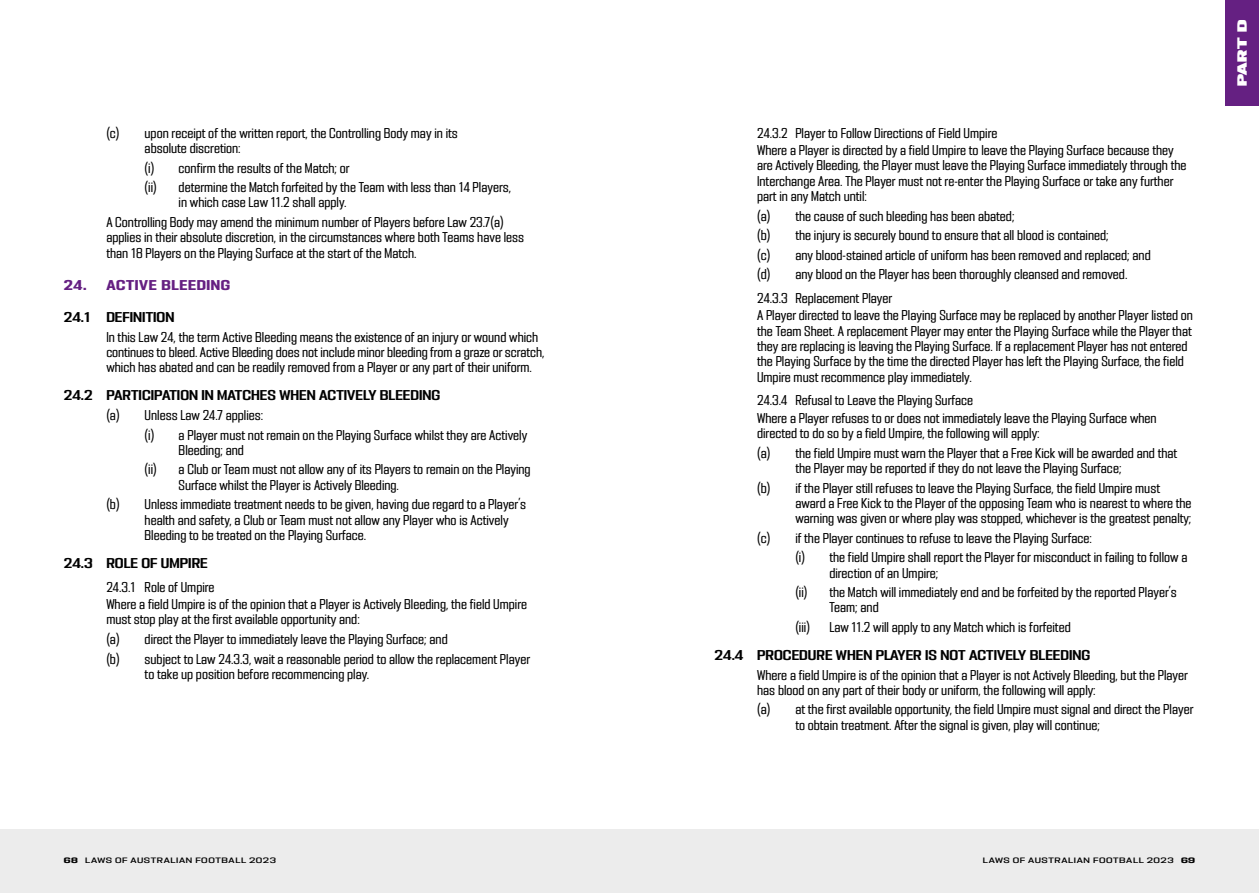
<style>
.page{position:relative;width:1259px;height:893px;background:#fff}
.page>*{position:absolute;margin:0;border:0;box-sizing:border-box;transform-origin:0 0}
.t1{font:12.75px/19.5px "PODIUM Sharp 4.7";color:#000}
.t2{font:12.75px "PODIUM Sharp 5.9";color:#000}
.t3{font:12.75px "PODIUM Sharp 5.10";letter-spacing:.05em;color:#652082}
.t4{font:12px "PODIUM Sharp 7.12";color:#fff}
.t5{font:7.05px "PODIUM Sharp 7.8";letter-spacing:.085em;color:#000}
.s1{font-family:"PODIUM Sharp 7.10"}
</style>
<div class="page">
<div style="left:0;top:829px;width:1259px;height:64px;background:#ececec"></div>
<div style="left:1225px;top:0;width:34px;height:106px;background:#652082"></div>
<p class="t1" style="left:145px;top:125px;width:315px;line-height:15.3px;text-indent:-38px">(c) upon receipt of the written report, the Controlling Body may in its absolute discretion:</p>
<p class="t1" style="left:145px;top:158px;width:368px">(i) confirm the results of the Match; or<br>(ii) determine the Match forfeited by the Team with less than 14 Players,</p>
<p class="t1" style="left:106px;top:193px;width:399px;text-indent:72px">in which case Law 11.2 shall apply.<br>A Controlling Body may amend the minimum number of Players before Law 23.7(a)</p>
<p class="t1" style="left:106px;top:230px;width:419px;line-height:15.3px">applies in their absolute discretion, in the circumstances where both Teams have less than 18 Players on the Playing Surface at the start of the Match.</p>
<p class="t3" style="left:64px;top:277px;width:168px">24. ACTIVE BLEEDING</p>
<p class="t2" style="left:64px;top:309px;width:112px">24.1 DEFINITION</p>
<p class="t1" style="left:106px;top:329px;width:439px;line-height:15.3px">In this Law 24, the term Active Bleeding means the existence of an injury or wound which continues to bleed. Active Bleeding does not include minor bleeding from a graze or scratch, which has abated and can be readily removed from a Player or any part of their uniform.</p>
<p class="t2" style="left:64px;top:387px;width:378px">24.2 PARTICIPATION IN MATCHES WHEN ACTIVELY BLEEDING</p>
<p class="t1" style="left:145px;top:405px;width:384px;text-indent:-38px">(a) Unless Law 24.7 applies:<br>(i) a Player must not remain on the Playing Surface whilst they are Actively</p>
<p class="t1" style="left:145px;top:440px;width:387px;text-indent:34px">Bleeding; and<br>(ii) a Club or Team must not allow any of its Players to remain on the Playing</p>
<p class="t1" style="left:106px;top:475px;width:421px;text-indent:72px">Surface whilst the Player is Actively Bleeding.<br>(b) Unless immediate treatment needs to be given, having due regard to a Player’s</p>
<p class="t1" style="left:145px;top:512px;width:365px;line-height:15.3px">health and safety, a Club or Team must not allow any Player who is Actively<br>Bleeding to be treated on the Playing Surface.</p>
<p class="t2" style="left:64px;top:555px;width:145px">24.3 ROLE OF UMPIRE</p>
<p class="t1" style="left:106px;top:578px;width:422px;line-height:17.4px">24.3.1 Role of Umpire<br>Where a field Umpire is of the opinion that a Player is Actively Bleeding, the field Umpire</p>
<p class="t1" style="left:106px;top:610px;width:425px">must stop play at the first available opportunity and:<br>(a) direct the Player to immediately leave the Playing Surface; and<br>(b) subject to Law 24.3.3, wait a reasonable period to allow the replacement Player</p>
<p class="t1" style="left:145px;top:664px;width:226px">to take up position before recommencing play.</p>
<p class="t1" style="left:757px;top:124px;width:418px;line-height:17.4px">24.3.2 Player to Follow Directions of Field Umpire<br>Where a Player is directed by a field Umpire to leave the Playing Surface because they</p>
<p class="t1" style="left:757px;top:158px;width:431px;line-height:15.3px">are Actively Bleeding, the Player must leave the Playing Surface immediately through the<br>Interchange Area. The Player must not re-enter the Playing Surface or take any further part in any Match until:</p>
<p class="t1" style="left:757px;top:206px;width:395px">(a) the cause of such bleeding has been abated;<br>(b) the injury is securely bound to ensure that all blood is contained;<br>(c) any blood-stained article of uniform has been removed and replaced; and (d) any blood on the Player has been thoroughly cleansed and removed.</p>
<p class="t1" style="left:757px;top:289px;width:437px;line-height:17.4px">24.3.3 Replacement Player<br>A Player directed to leave the Playing Surface may be replaced by another Player listed on</p>
<p class="t1" style="left:757px;top:323px;width:436px;line-height:15.3px">the Team Sheet. A replacement Player may enter the Playing Surface while the Player that they are replacing is leaving the Playing Surface. If a replacement Player has not entered the Playing Surface by the time the directed Player has left the Playing Surface, the field Umpire must recommence play immediately.</p>
<p class="t1" style="left:757px;top:392px;width:401px;line-height:17.4px">24.3.4 Refusal to Leave the Playing Surface<br>Where a Player refuses to or does not immediately leave the Playing Surface when</p>
<p class="t1" style="left:757px;top:423px;width:422px">directed to do so by a field Umpire, the following will apply:<br>(a) the field Umpire must warn the Player that a Free Kick will be awarded and that</p>
<p class="t1" style="left:757px;top:458px;width:404px;text-align:center">the Player may be reported if they do not leave the Playing Surface;<br>(b) if the Player still refuses to leave the Playing Surface, the field Umpire must</p>
<p class="t1" style="left:795px;top:495px;width:398px;line-height:15.3px">award a Free Kick to the Player of the opposing Team who is nearest to where the warning was given or where play was stopped, whichever is the greatest penalty;</p>
<p class="t1" style="left:795px;top:528px;width:393px;text-indent:-38px">(c) if the Player continues to refuse to leave the Playing Surface:<br>(i) the field Umpire shall report the Player for misconduct in failing to follow a</p>
<p class="t1" style="left:795px;top:563px;width:383px;text-indent:34px">direction of an Umpire;<br>(ii) the Match will immediately end and be forfeited by the reported Player’s</p>
<p class="t1" style="left:829px;top:598px;width:51px">Team; and</p>
<p class="t1" style="left:795px;top:617px;width:16px">(iii)</p>
<p class="t1" style="left:829px;top:617px;width:243px">Law 11.2 will apply to any Match which is forfeited</p>
<p class="t2" style="left:714px;top:647px;width:377px">24.4 PROCEDURE WHEN PLAYER IS NOT ACTIVELY BLEEDING</p>
<p class="t1" style="left:757px;top:667px;width:432px;line-height:15.3px">Where a field Umpire is of the opinion that a Player is not Actively Bleeding, but the Player has blood on any part of their body or uniform, the following will apply:</p>
<p class="t1" style="left:795px;top:702px;width:399px;line-height:15.3px;text-indent:-38px">(a) at the first available opportunity, the field Umpire must signal and direct the Player to obtain treatment. After the signal is given, play will continue;</p>
<p class="t4" style="left:1234px;top:86px;width:68px;rotate:-90deg">PART D</p>
<p class="t5" style="left:64px;top:856px;width:214px"><span class="s1">68</span> LAWS OF AUSTRALIAN FOOTBALL 2023</p>
<p class="t5" style="left:983px;top:856px;width:214px">LAWS OF AUSTRALIAN FOOTBALL 2023 <span class="s1">69</span></p>
</div>
